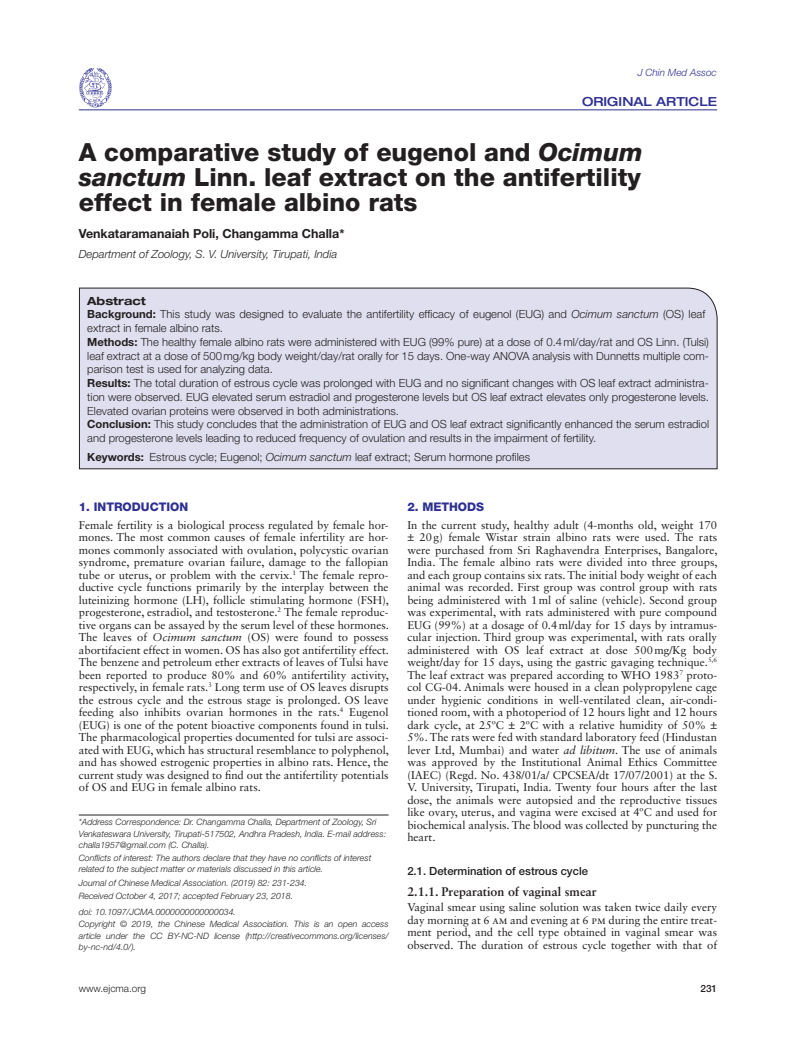
<style>
.page{position:relative;width:796px;height:1044px;background:#fff}
.page>*{position:absolute;margin:0;border:0;box-sizing:border-box;transform-origin:0 0}
.t1{font:800 25px/25px "Helvetica Neue LT Std";color:#231f20;text-align:justify}
.t2{font:700 12.5px "Helvetica Neue LT Std";color:#231f20}
.t3{font:700 12.5px "Sabon LT Std";color:#231f20}
.t4{font:500 expanded 12.5px "Helvetica Neue LT Std";color:#2e3092}
.t5{font:800 11.88px "Helvetica Neue LT Std";color:#2e3092}
.t6{font:11.25px/12.5px "Sabon LT Std";color:#231f20;text-align:justify}
.t7{font:300 11.25px/13.8px "Helvetica Neue LT Std";color:#231f20}
.t8{font:italic 300 11.25px "Helvetica Neue LT Std";color:#231f20}
.t9{font:500 11.25px "Helvetica Neue LT Std";color:#231f20}
.t10{font:italic 300 10px "Helvetica Neue LT Std";color:#2e3092}
.t11{font:300 10px "Helvetica Neue LT Std";color:#231f20}
.t12{font:500 10px "Helvetica Neue LT Std";color:#231f20}
.t13{font:italic 300 8.75px/11.2px "Helvetica Neue LT Std";color:#231f20}
.s1{font-style:italic}
.s2{font-weight:700;font-stretch:expanded}
.s3{font-weight:700}
.s4{font-family:"Gandhari Unicode"}
</style>
<div class="page">
<hr style="left:79px;top:109px;width:638px;height:1px;background:#2e3092">
<svg style="left:79px;top:68px;width:32px;height:40px"></svg>
<hr style="left:79px;top:814px;width:309px;height:1px;background:#231f20">
<div style="left:79px;top:287px;width:638px;height:182px;background:#e0dfef"></div>
<p class="t10" style="left:637px;top:67px;width:81px">J Chin Med Assoc</p>
<p class="t4" style="left:582px;top:93px;width:136px">ORIGINAL ARTICLE</p>
<h1 class="t1" style="left:79px;top:140px;width:565px">A comparative study of eugenol and <span class="s1">Ocimum sanctum</span> Linn. leaf extract on the antifertility effect in female albino rats</h1>
<p class="t2" style="left:79px;top:226px;width:267px">Venkataramanaiah Poli, Changamma Challa*</p>
<p class="t8" style="left:79px;top:247px;width:260px">Department of Zoology, S. V. University, Tirupati, India</p>
<p class="t7" style="left:87px;top:293px;width:623px"><span class="s2">Abstract<br></span><span class="s3">Background:</span> This study was designed to evaluate the antifertility efficacy of eugenol (EUG) and <span class="s1">Ocimum sanctum</span> (OS) leaf extract in female albino rats.<br><span class="s3">Methods:</span> The healthy female albino rats were administered with EUG (99% pure) at a dose of 0.4ml/day/rat and OS Linn. (Tulsi) leaf extract at a dose of 500mg/kg body weight/day/rat orally for 15 days. One-way ANOVA analysis with Dunnetts multiple com&shy;parison test is used for analyzing data.<br><span class="s3">Results:</span> The total duration of estrous cycle was prolonged with EUG and no significant changes with OS leaf extract administra&shy;tion were observed. EUG elevated serum estradiol and progesterone levels but OS leaf extract elevates only progesterone levels.<br>Elevated ovarian proteins were observed in both administrations.<br><span class="s3">Conclusion:</span> This study concludes that the administration of EUG and OS leaf extract significantly enhanced the serum estradiol and progesterone levels leading to reduced frequency of ovulation and results in the impairment of fertility.</p>
<p class="t7" style="left:87px;top:450px;width:444px"><span class="s3">Keywords:</span> Estrous cycle; Eugenol; <span class="s1">Ocimum sanctum</span> leaf extract; Serum hormone profiles</p>
<p class="t5" style="left:79px;top:499px;width:111px">1. INTRODUCTION</p>
<p class="t6" style="left:79px;top:518px;width:311px">Female fertility is a biological process regulated by female hor&shy;mones. The most common causes of female infertility are hor&shy;mones commonly associated with ovulation, polycystic ovarian syndrome, premature ovarian failure, damage to the fallopian tube or uterus, or problem with the cervix.<sup>1</sup> The female repro&shy;ductive cycle functions primarily by the interplay between the luteinizing hormone (LH), follicle stimulating hormone (FSH), progesterone, estradiol, and testosterone.<sup>2</sup> The female reproduc&shy;tive organs can be assayed by the serum level of these hormones.<br>The leaves of <span class="s1">Ocimum sanctum</span> (OS) were found to possess abortifacient effect in women. OS has also got antifertility effect.<br>The benzene and petroleum ether extracts of leaves of Tulsi have been reported to produce 80% and 60% antifertility activity, respectively, in female rats.<sup>3</sup> Long term use of OS leaves disrupts the estrous cycle and the estrous stage is prolonged. OS leave feeding also inhibits ovarian hormones in the rats.<sup>4</sup> Eugenol (EUG) is one of the potent bioactive components found in tulsi.<br>The pharmacological properties documented for tulsi are associ&shy;ated with EUG, which has structural resemblance to polyphenol, and has showed estrogenic properties in albino rats. Hence, the current study was designed to find out the antifertility potentials of OS and EUG in female albino rats.</p>
<p class="t13" style="left:79px;top:816px;width:309px">*Address Correspondence: Dr. Changamma Challa, Department of Zoology, Sri<br>Venkateswara University, Tirupati-517502, Andhra Pradesh, India. E-mail address: challa1957@gmail.com (C. Challa).</p>
<p class="t13" style="left:79px;top:852px;width:294px">Conflicts of interest: The authors declare that they have no conflicts of interest related to the subject matter or materials discussed in this article.</p>
<p class="t13" style="left:79px;top:875px;width:230px;line-height:13.2px">Journal of Chinese Medical Association. (2019) 82: 231-234.<br>Received October 4, 2017; accepted February 23, 2018.</p>
<p class="t13" style="left:79px;top:905px;width:311px;line-height:12.5px">doi: 10.1097/JCMA.0000000000000034.<br>Copyright © 2019, the Chinese Medical Association. This is an open access</p>
<p class="t13" style="left:79px;top:929px;width:311px">article under the CC BY-NC-ND license (http://creativecommons.org/licenses/ by-nc-nd/4.0/).</p>
<p class="t5" style="left:407px;top:499px;width:78px">2. METHODS</p>
<p class="t6" style="left:407px;top:518px;width:311px">In the current study, healthy adult (4-months old, weight 170 <span class="s4">±</span> 20g) female Wistar strain albino rats were used. The rats were purchased from Sri Raghavendra Enterprises, Bangalore, India. The female albino rats were divided into three groups, and each group contains six rats. The initial body weight of each animal was recorded. First group was control group with rats being administered with 1ml of saline (vehicle). Second group was experimental, with rats administered with pure compound EUG (99%) at a dosage of 0.4ml/day for 15 days by intramus&shy;cular injection. Third group was experimental, with rats orally administered with OS leaf extract at dose 500mg/Kg body weight/day for 15 days, using the gastric gavaging technique.<sup>5,6<br></sup>The leaf extract was prepared according to WHO 1983<sup>7</sup> proto&shy;col CG-04. Animals were housed in a clean polypropylene cage under hygienic conditions in well-ventilated clean, air-condi&shy;tioned room, with a photoperiod of 12 hours light and 12 hours dark cycle, at 25ºC <span class="s4">±</span> 2ºC with a relative humidity of 50% <span class="s4">± </span>5%. The rats were fed with standard laboratory feed (Hindustan lever Ltd, Mumbai) and water <span class="s1">ad libitum</span>. The use of animals was approved by the Institutional Animal Ethics Committee (IAEC) (Regd. No. 438/01/a/ CPCSEA/dt 17/07/2001) at the S.<br>V. University, Tirupati, India. Twenty four hours after the last dose, the animals were autopsied and the reproductive tissues like ovary, uterus, and vagina were excised at 4ºC and used for biochemical analysis. The blood was collected by puncturing the heart.</p>
<p class="t9" style="left:407px;top:864px;width:182px">2.1. Determination of estrous cycle</p>
<p class="t3" style="left:407px;top:884px;width:191px">2.1.1. Preparation of vaginal smear</p>
<p class="t6" style="left:407px;top:900px;width:311px">Vaginal smear using saline solution was taken twice daily every day morning at 6 am and evening at 6 pm during the entire treat&shy;ment period, and the cell type obtained in vaginal smear was observed. The duration of estrous cycle together with that of</p>
<p class="t11" style="left:79px;top:981px;width:69px">www.ejcma.org</p>
<p class="t12" style="left:700px;top:981px;width:18px">231</p>
</div>
